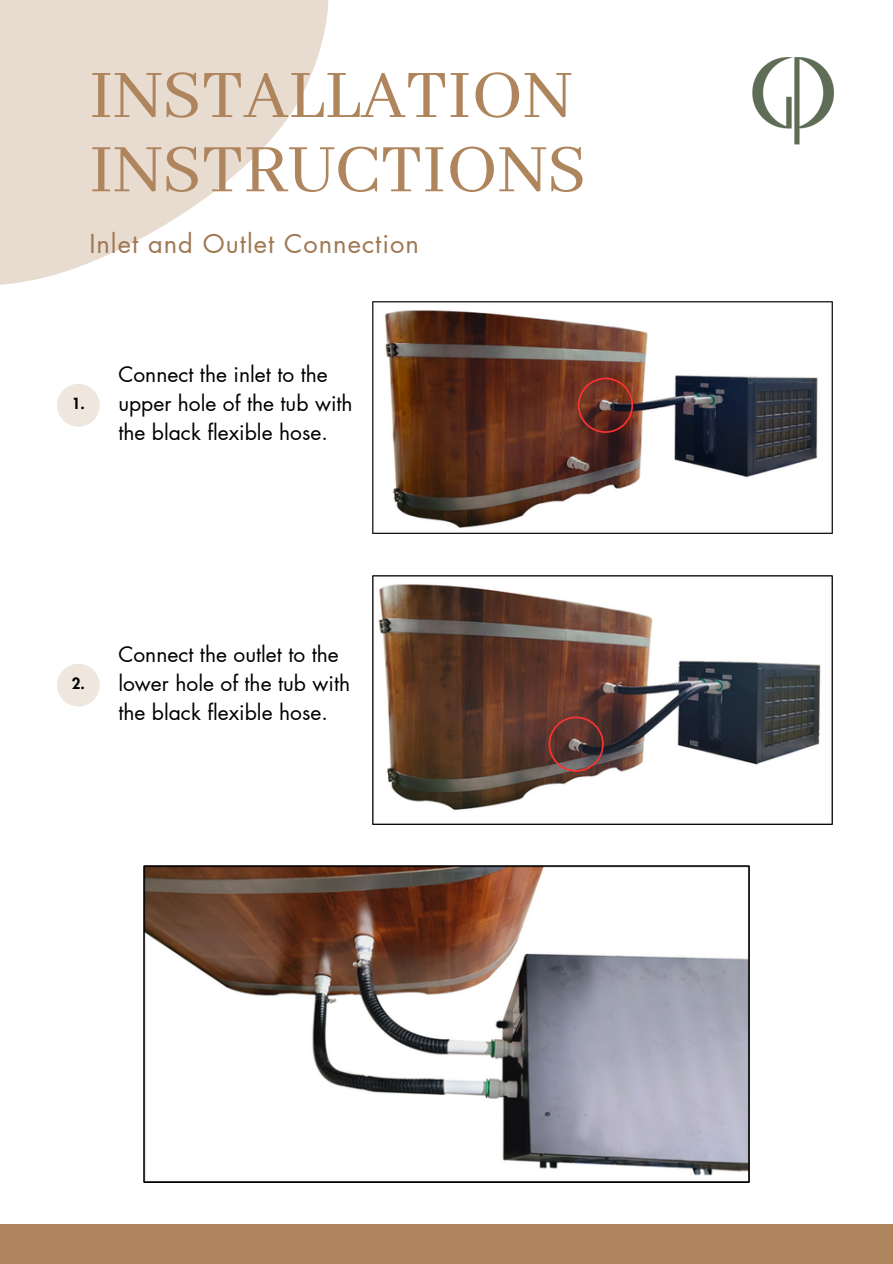
<style>
.page{position:relative;width:893px;height:1264px;background:#fff}
.page>*{position:absolute;margin:0;border:0;box-sizing:border-box;transform-origin:0 0}
.t1{font:75px "Abhaya Libre";color:#ae855c}
.t2{font:25.5px "Futura LT Pro";letter-spacing:.04em;color:#9f7853}
.t3{font:21px/29.2px "Futura LT Pro";color:#000}
.t4{font:800 15px "Futura LT Pro";color:#000}
</style>
<div class="page">
<svg style="left:0;top:0;width:329px;height:285px;fill:#e8dbd0"></svg>
<img style="left:752px;top:57px;width:82px;height:87px">
<div style="left:57px;top:384px;width:43px;height:42px;background:#efe6de;border-radius:50%"></div>
<div style="left:57px;top:663px;width:43px;height:43px;background:#efe6de;border-radius:50%"></div>
<div style="left:0;top:1224px;width:892px;height:39px;background:#ae855c"></div>
<img style="left:372px;top:575px;width:460px;height:249px">
<img style="left:372px;top:302px;width:460px;height:231px">
<svg style="left:577px;top:377px;width:56px;height:56px;background:#713125"></svg>
<svg style="left:548px;top:716px;width:55px;height:55px;background:#673e3a"></svg>
<img style="left:144px;top:866px;width:605px;height:316px">
<p class="t1" style="left:89px;top:54px;width:484px">INSTALLATION</p>
<p class="t1" style="left:89px;top:128px;width:498px">INSTRUCTIONS</p>
<p class="t2" style="left:89px;top:231px;width:331px">Inlet and Outlet Connection</p>
<p class="t4" style="left:72px;top:396px;width:15px">1.</p>
<p class="t3" style="left:118px;top:360px;width:236px">Connect the inlet to the upper hole of the tub with the black flexible hose.</p>
<p class="t4" style="left:72px;top:676px;width:15px">2.</p>
<p class="t3" style="left:118px;top:640px;width:233px">Connect the outlet to the lower hole of the tub with the black flexible hose.</p>
</div>
